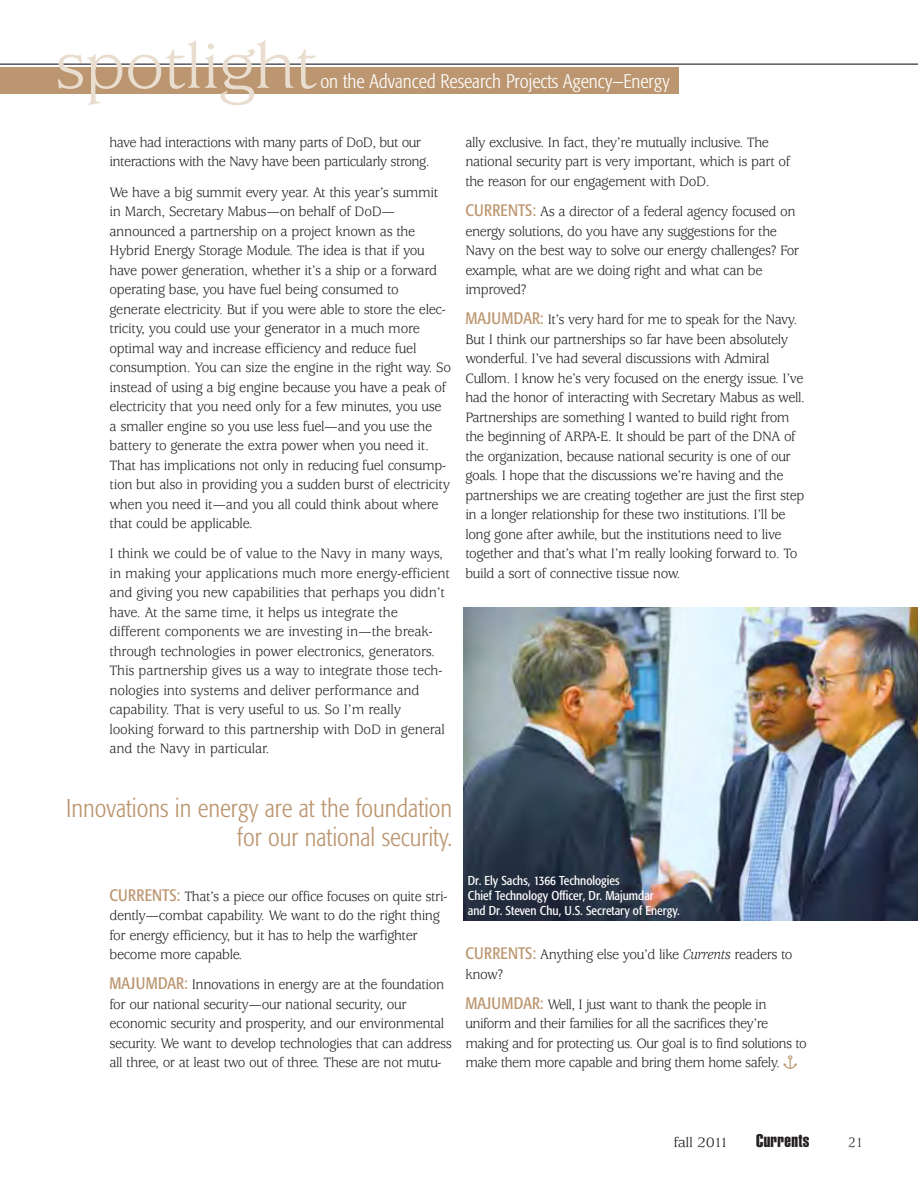
<style>
.page{position:relative;width:918px;height:1188px;background:#fff}
.page>*{position:absolute;margin:0;border:0;box-sizing:border-box;transform-origin:0 0}
.t1{font:69px "Usherwood";letter-spacing:-.03em;color:#e9ddcf;scale:1.1 1}
.t2{font:300 condensed 25.5px/28.5px "Formata";color:#bc9670;text-align:right}
.t3{font:300 condensed 19.5px "Formata";color:#fff}
.t4{font:18px "Helvetica Extra Compressed";letter-spacing:.02em;color:#231f20;scale:1.1 1}
.t5{font:15px/19.5px "Usherwood";letter-spacing:-.03em;color:#231f20;scale:.95 1}
.t6{font:15px/19.5px "Usherwood";letter-spacing:-.01em;color:#231f20;scale:.95 1}
.t7{font:15px "Usherwood";letter-spacing:-.03em;color:#231f20;scale:1.1 1}
.t8{font:condensed 12.75px/15px "Formata";color:#fff}
.s1{font-family:"Formata";font-stretch:condensed;font-size:16.5px;color:#bc9670}
.s2{font-style:italic}
</style>
<div class="page">
<img style="left:464px;top:608px;width:454px;height:312px">
<hr style="left:0;top:64px;width:918px;height:1px;background:#231f20">
<div style="left:0;top:67px;width:678px;height:27px;background:#bc9670"></div>
<h1 class="t1" style="left:54px;top:40px;width:242px">spotlight</h1>
<h3 class="t3" style="left:320px;top:73px;width:351px">on the Advanced Research Projects Agency—Energy</h3>
<p class="t5" style="left:109px;top:134px;width:339px">have had interactions with many parts of DoD, but our interactions with the Navy have been particularly strong.</p>
<p class="t5" style="left:109px;top:184px;width:361px">We have a big summit every year. At this year’s summit in March, Secretary Mabus—on behalf of DoD— announced a partnership on a project known as the Hybrid Energy Storage Module. The idea is that if you have power generation, whether it’s a ship or a forward operating base, you have fuel being consumed to generate electricity. But if you were able to store the elec&shy;tricity, you could use your generator in a much more optimal way and increase efficiency and reduce fuel consumption. You can size the engine in the right way. So instead of using a big engine because you have a peak of electricity that you need only for a few minutes, you use a smaller engine so you use less fuel—and you use the battery to generate the extra power when you need it.<br>That has implications not only in reducing fuel consump&shy;tion but also in providing you a sudden burst of electricity when you need it—and you all could think about where that could be applicable.</p>
<p class="t6" style="left:109px;top:545px;width:360px">I think we could be of value to the Navy in many ways, in making your applications much more energy-efficient and giving you new capabilities that perhaps you didn’t have. At the same time, it helps us integrate the different components we are investing in—the break&shy;through technologies in power electronics, generators.<br>This partnership gives us a way to integrate those tech&shy;nologies into systems and deliver performance and capability. That is very useful to us. So I’m really<br>looking forward to this partnership with DoD in general and the Navy in particular.</p>
<p class="t5" style="left:465px;top:134px;width:343px">ally exclusive. In fact, they’re mutually inclusive. The national security part is very important, which is part of the reason for our engagement with DoD.</p>
<p class="t5" style="left:465px;top:203px;width:353px"><span class="s1">CURRENTS:</span> As a director of a federal agency focused on energy solutions, do you have any suggestions for the Navy on the best way to solve our energy challenges? For example, what are we doing right and what can be improved?</p>
<p class="t5" style="left:465px;top:311px;width:359px"><span class="s1">MAJUMDAR:</span> It’s very hard for me to speak for the Navy.<br>But I think our partnerships so far have been absolutely wonderful. I’ve had several discussions with Admiral Cullom. I know he’s very focused on the energy issue. I’ve had the honor of interacting with Secretary Mabus as well.<br>Partnerships are something I wanted to build right from the beginning of ARPA-E. It should be part of the DNA of the organization, because national security is one of our goals. I hope that the discussions we’re having and the partnerships we are creating together are just the first step in a longer relationship for these two institutions. I’ll be long gone after awhile, but the institutions need to live together and that’s what I’m really looking forward to. To build a sort of connective tissue now.</p>
<h2 class="t2" style="left:66px;top:796px;width:388px">Innovations in energy are at the foundation for our national security.</h2>
<p class="t5" style="left:109px;top:888px;width:357px"><span class="s1">CURRENTS:</span> That’s a piece our office focuses on quite stri&shy;dently—combat capability. We want to do the right thing for energy efficiency, but it has to help the warfighter become more capable.</p>
<p class="t5" style="left:109px;top:976px;width:362px"><span class="s1">MAJUMDAR:</span> Innovations in energy are at the foundation for our national security—our national security, our economic security and prosperity, and our environmental security. We want to develop technologies that can address all three, or at least two out of three. These are not mutu-</p>
<p class="t8" style="left:468px;top:874px;width:213px">Dr. Ely Sachs, 1366 Technologies<br>Chief Technology Officer, Dr. Majumdar<br>and Dr. Steven Chu, U.S. Secretary of Energy.</p>
<p class="t5" style="left:465px;top:946px;width:346px"><span class="s1">CURRENTS:</span> Anything else you’d like <span class="s2">Currents</span> readers to know?</p>
<p class="t5" style="left:465px;top:996px;width:361px"><span class="s1">MAJUMDAR:</span> Well, I just want to thank the people in uniform and their families for all the sacrifices they’re making and for protecting us. Our goal is to find solutions to make them more capable and bring them home safely.</p>
<p class="t7" style="left:673px;top:1137px;width:52px">fall 2011</p>
<p class="t4" style="left:756px;top:1134px;width:50px">Currents</p>
<p class="t5" style="left:848px;top:1134px;width:18px">21</p>
</div>
